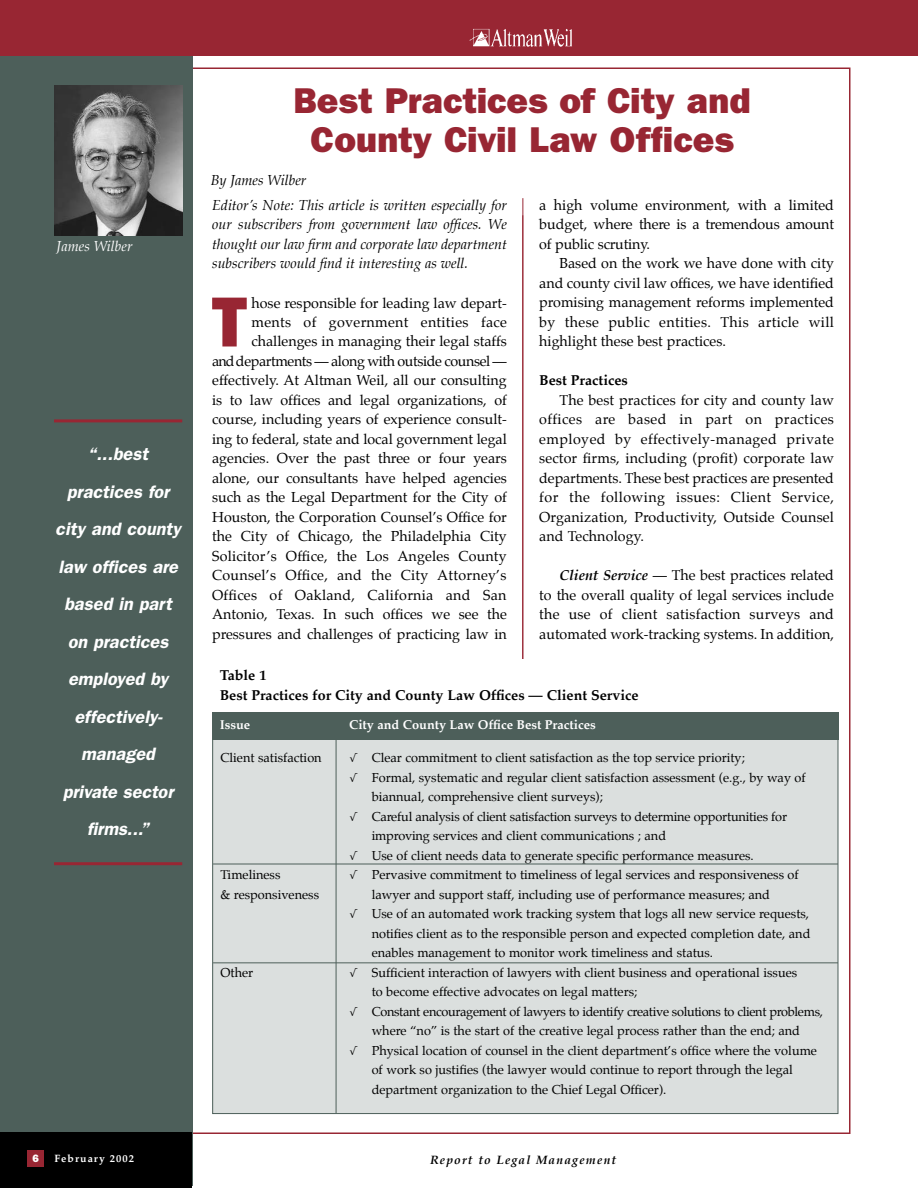
<style>
.page{position:relative;width:918px;height:1188px;background:#fff}
.page>*{position:absolute;margin:0;border:0;box-sizing:border-box;transform-origin:0 0}
.t1{font:800 71.25px "Franklin Gothic";color:#982633}
.t2{font:800 36px/39px "Franklin Gothic";color:#982633;text-align:center}
.t3{font:italic 600 18px/37.5px "Franklin Gothic";color:#fff;text-align:center}
.t4{font:14.25px/19.5px "Palatino";color:#000;text-align:justify}
.t5{font:italic 14.25px/19.5px "Palatino";color:#000;text-align:justify}
.t6{font:700 14.25px/19.5px "Palatino";color:#000}
.t7{font:italic 14.25px "Palatino";color:#fff}
.t8{font:12.75px "Palatino";color:#000}
.t9{font:12.75px "Palatino";letter-spacing:-.025em;color:#000}
.t10{font:700 12.75px "Palatino";color:#fff}
.t11{font:italic 700 12px "Palatino";letter-spacing:.1em;color:#000}
.t12{font:800 10.8px "Franklin Gothic";color:#fff}
.t13{font:700 10.5px "Palatino";letter-spacing:.1em;color:#fff}
.s1{font-weight:700;font-style:italic}
</style>
<div class="page">
<div style="left:0;top:0;width:192px;height:1186px;background:#4d5f5a"></div>
<div style="left:0;top:0;width:918px;height:56px;background:#982633"></div>
<img style="left:469px;top:28px;width:103px;height:19px">
<hr style="left:523px;top:198px;width:1px;height:811px;background:#982633">
<hr style="left:54px;top:419px;width:128px;height:3px;background:#982633">
<hr style="left:54px;top:862px;width:128px;height:3px;background:#982633">
<img style="left:54px;top:86px;width:128px;height:150px">
<hr style="left:522px;top:215px;width:1px;height:491px;background:#982633">
<div style="left:0;top:1132px;width:192px;height:56px;background:#000"></div>
<div style="left:28px;top:1150px;width:16px;height:16px;background:#982633"></div>
<div style="left:211px;top:660px;width:630px;height:454px;background:#fff"></div>
<div style="left:213px;top:726px;width:625px;height:388px;background:#dbdfde"></div>
<hr style="left:336px;top:713px;width:1px;height:400px;background:#4d5f5a">
<div style="left:212px;top:712px;width:626px;height:28px;background:#4d5f5a"></div>
<hr style="left:213px;top:864px;width:625px;height:1px;background:#4d5f5a">
<hr style="left:213px;top:962px;width:625px;height:1px;background:#4d5f5a">
<p class="t7" style="left:57px;top:239px;width:77px">James Wilber</p>
<p class="t3" style="left:55px;top:437px;width:127px">“...best practices for city and county law offices are based in part on practices employed by effectively&shy;managed private sector firms...”</p>
<p class="t12" style="left:32px;top:1155px;width:8px">6</p>
<p class="t13" style="left:54px;top:1154px;width:81px">February 2002</p>
<h2 class="t2" style="left:293px;top:84px;width:459px">Best Practices of City and<br>County Civil Law Offices</h2>
<p class="t5" style="left:211px;top:171px;width:97px">By James Wilber</p>
<p class="t5" style="left:212px;top:196px;width:296px">Editor’s Note: This article is written especially for our subscribers from government law offices. We thought our law firm and corporate law department subscribers would find it interesting as well.</p>
<h1 class="t1" style="left:212px;top:298px;width:37px">T</h1>
<p class="t4" style="left:212px;top:294px;width:296px;text-align:right">hose responsible for leading law depart&shy;ments of government entities face challenges in managing their legal staffs anddepartments — along with outside counsel — effectively. At Altman Weil, all our consulting is to law offices and legal organizations, of course, including years of experience consult&shy;ing to federal, state and local government legal agencies. Over the past three or four years alone, our consultants have helped agencies such as the Legal Department for the City of Houston, the Corporation Counsel’s Office for the City of Chicago, the Philadelphia City Solicitor’s Office, the Los Angeles County Counsel’s Office, and the City Attorney’s Offices of Oakland, California and San Antonio, Texas. In such offices we see the pressures and challenges of practicing law in</p>
<p class="t4" style="left:539px;top:196px;width:296px">a high volume environment, with a limited budget, where there is a tremendous amount of public scrutiny.</p>
<p class="t4" style="left:539px;top:255px;width:296px;text-indent:20px">Based on the work we have done with city and county civil law offices, we have identified promising management reforms implemented by these public entities. This article will highlight these best practices.</p>
<p class="t6" style="left:539px;top:372px;width:90px">Best Practices</p>
<p class="t4" style="left:539px;top:391px;width:296px;text-indent:20px">The best practices for city and county law offices are based in part on practices employed by effectively-managed private sector firms, including (profit) corporate law departments. These best practices are presented for the following issues: Client Service, Organization, Productivity, Outside Counsel and Technology.</p>
<p class="t4" style="left:539px;top:567px;width:296px;text-indent:20px"><span class="s1">Client Service</span> — The best practices related to the overall quality of legal services include the use of client satisfaction surveys and automated work-tracking systems. In addition,</p>
<p class="t6" style="left:220px;top:667px;width:420px">Table 1<br>Best Practices for City and County Law Offices — Client Service</p>
<p class="t10" style="left:220px;top:719px;width:32px">Issue</p>
<p class="t10" style="left:349px;top:719px;width:248px">City and County Law Office Best Practices</p>
<p class="t8" style="left:221px;top:752px;width:103px">Client satisfaction</p>
<p class="t8" style="left:350px;top:752px;width:396px">√ Clear commitment to client satisfaction as the top service priority;</p>
<p class="t8" style="left:350px;top:771px;width:457px">√ Formal, systematic and regular client satisfaction assessment (e.g., by way of</p>
<p class="t8" style="left:372px;top:791px;width:233px">biannual, comprehensive client surveys);</p>
<p class="t8" style="left:350px;top:810px;width:439px">√ Careful analysis of client satisfaction surveys to determine opportunities for</p>
<p class="t8" style="left:372px;top:830px;width:296px">improving services and client communications ; and</p>
<p class="t8" style="left:350px;top:849px;width:405px">√ Use of client needs data to generate specific performance measures.</p>
<p class="t8" style="left:221px;top:869px;width:61px">Timeliness</p>
<p class="t8" style="left:350px;top:869px;width:450px">√ Pervasive commitment to timeliness of legal services and responsiveness of</p>
<p class="t8" style="left:221px;top:888px;width:100px">&amp; responsiveness</p>
<p class="t8" style="left:372px;top:888px;width:400px">lawyer and support staff, including use of performance measures; and</p>
<p class="t8" style="left:350px;top:908px;width:461px">√ Use of an automated work tracking system that logs all new service requests,</p>
<p class="t8" style="left:372px;top:927px;width:440px">notifies client as to the responsible person and expected completion date, and</p>
<p class="t8" style="left:372px;top:947px;width:343px">enables management to monitor work timeliness and status.</p>
<p class="t8" style="left:221px;top:966px;width:34px">Other</p>
<p class="t8" style="left:350px;top:966px;width:449px">√ Sufficient interaction of lawyers with client business and operational issues</p>
<p class="t8" style="left:372px;top:986px;width:267px">to become effective advocates on legal matters;</p>
<p class="t9" style="left:350px;top:1005px;width:475px">√ Constant encouragement of lawyers to identify creative solutions to client problems,</p>
<p class="t8" style="left:372px;top:1025px;width:430px">where “no” is the start of the creative legal process rather than the end; and</p>
<p class="t8" style="left:350px;top:1044px;width:469px">√ Physical location of counsel in the client department’s office where the volume</p>
<p class="t8" style="left:372px;top:1064px;width:423px">of work so justifies (the lawyer would continue to report through the legal</p>
<p class="t8" style="left:372px;top:1083px;width:296px">department organization to the Chief Legal Officer).</p>
<p class="t11" style="left:430px;top:1154px;width:188px">Report to Legal Management</p>
</div>
